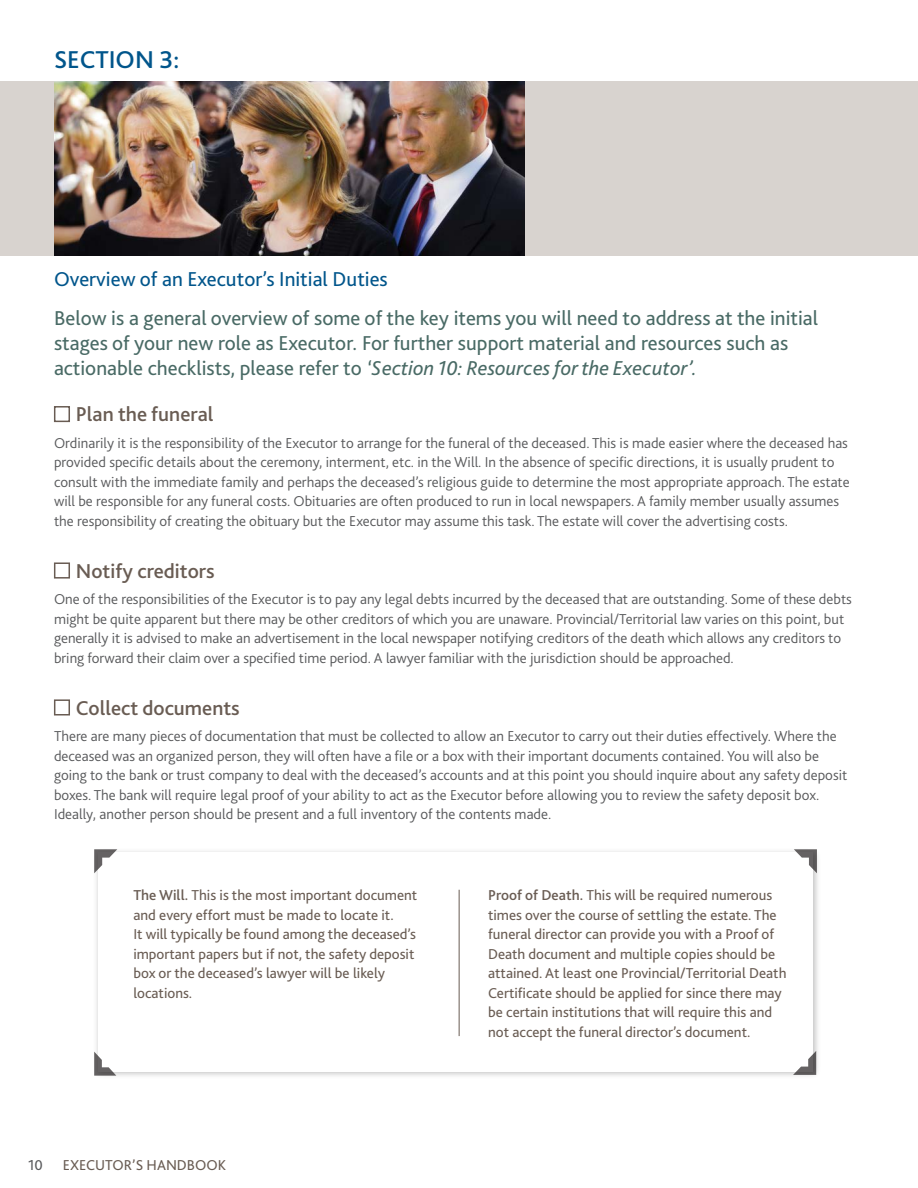
<style>
.page{position:relative;width:918px;height:1188px;background:#fff}
.page>*{position:absolute;margin:0;border:0;box-sizing:border-box;transform-origin:0 0}
.t1{font:500 25.5px "Bliss 2";color:#00558b}
.t2{font:21px/25.2px "Bliss 2";color:#496a65}
.t3{font:500 21px "Bliss 2";color:#695c53}
.t4{font:21px "Bliss 2";color:#00558b}
.t5{font:300 15px/19.5px "Bliss 2";color:#58595b}
.t6{font:15px/19.5px "Bliss 2";color:#695c53}
.t7{font:15px "Bliss 2";color:#58595b}
.s1{font-style:italic}
.s2{font-weight:500}
</style>
<div class="page">
<div style="left:0;top:81px;width:918px;height:175px;background:#d8d3cf"></div>
<img style="left:54px;top:81px;width:470px;height:175px">
<div style="left:54px;top:406px;width:16px;height:16px;border:2px solid #695c53"></div>
<div style="left:54px;top:562px;width:16px;height:17px;border:2px solid #695c53"></div>
<div style="left:54px;top:699px;width:16px;height:17px;border:2px solid #695c53"></div>
<img style="left:94px;top:849px;width:724px;height:227px">
<div style="left:98px;top:852px;width:715px;height:220px;background:#fff"></div>
<svg style="left:94px;top:849px;width:23px;height:24px"></svg>
<svg style="left:94px;top:1052px;width:22px;height:24px"></svg>
<svg style="left:793px;top:1051px;width:23px;height:24px"></svg>
<svg style="left:794px;top:849px;width:23px;height:24px"></svg>
<hr style="left:459px;top:890px;width:1px;height:146px;background:#695c53">
<h1 class="t1" style="left:54px;top:44px;width:127px">SECTION 3:</h1>
<h2 class="t4" style="left:54px;top:266px;width:335px">Overview of an Executor’s Initial Duties</h2>
<p class="t2" style="left:54px;top:305px;width:766px">Below is a general overview of some of the key items you will need to address at the initial stages of your new role as Executor. For further support material and resources such as actionable checklists, please refer to <span class="s1">‘Section 10: Resources for the Executor’.</span></p>
<h2 class="t3" style="left:76px;top:401px;width:139px">Plan the funeral</h2>
<p class="t5" style="left:54px;top:433px;width:797px">Ordinarily it is the responsibility of the Executor to arrange for the funeral of the deceased. This is made easier where the deceased has provided specific details about the ceremony, interment, etc. in the Will. In the absence of specific directions, it is usually prudent to consult with the immediate family and perhaps the deceased’s religious guide to determine the most appropriate approach. The estate will be responsible for any funeral costs. Obituaries are often produced to run in local newspapers. A family member usually assumes the responsibility of creating the obituary but the Executor may assume this task. The estate will cover the advertising costs.</p>
<h2 class="t3" style="left:76px;top:558px;width:140px">Notify creditors</h2>
<p class="t5" style="left:54px;top:589px;width:799px">One of the responsibilities of the Executor is to pay any legal debts incurred by the deceased that are outstanding. Some of these debts might be quite apparent but there may be other creditors of which you are unaware. Provincial/Territorial law varies on this point, but generally it is advised to make an advertisement in the local newspaper notifying creditors of the death which allows any creditors to bring forward their claim over a specified time period. A lawyer familiar with the jurisdiction should be approached.</p>
<h2 class="t3" style="left:76px;top:695px;width:166px">Collect documents</h2>
<p class="t5" style="left:54px;top:726px;width:795px">There are many pieces of documentation that must be collected to allow an Executor to carry out their duties effectively. Where the deceased was an organized person, they will often have a file or a box with their important documents contained. You will also be going to the bank or trust company to deal with the deceased’s accounts and at this point you should inquire about any safety deposit boxes. The bank will require legal proof of your ability to act as the Executor before allowing you to review the safety deposit box.<br>Ideally, another person should be present and a full inventory of the contents made.</p>
<p class="t6" style="left:133px;top:885px;width:285px"><span class="s2">The Will.</span> This is the most important document and every effort must be made to locate it.<br>It will typically be found among the deceased’s important papers but if not, the safety deposit box or the deceased’s lawyer will be likely locations.</p>
<p class="t6" style="left:488px;top:885px;width:300px"><span class="s2">Proof of Death.</span> This will be required numerous times over the course of settling the estate. The funeral director can provide you with a Proof of Death document and multiple copies should be attained. At least one Provincial/Territorial Death Certificate should be applied for since there may be certain institutions that will require this and not accept the funeral director’s document.</p>
<p class="t7" style="left:28px;top:1156px;width:16px">10</p>
<p class="t6" style="left:63px;top:1155px;width:165px">EXECUTOR’S HANDBOOK</p>
</div>
